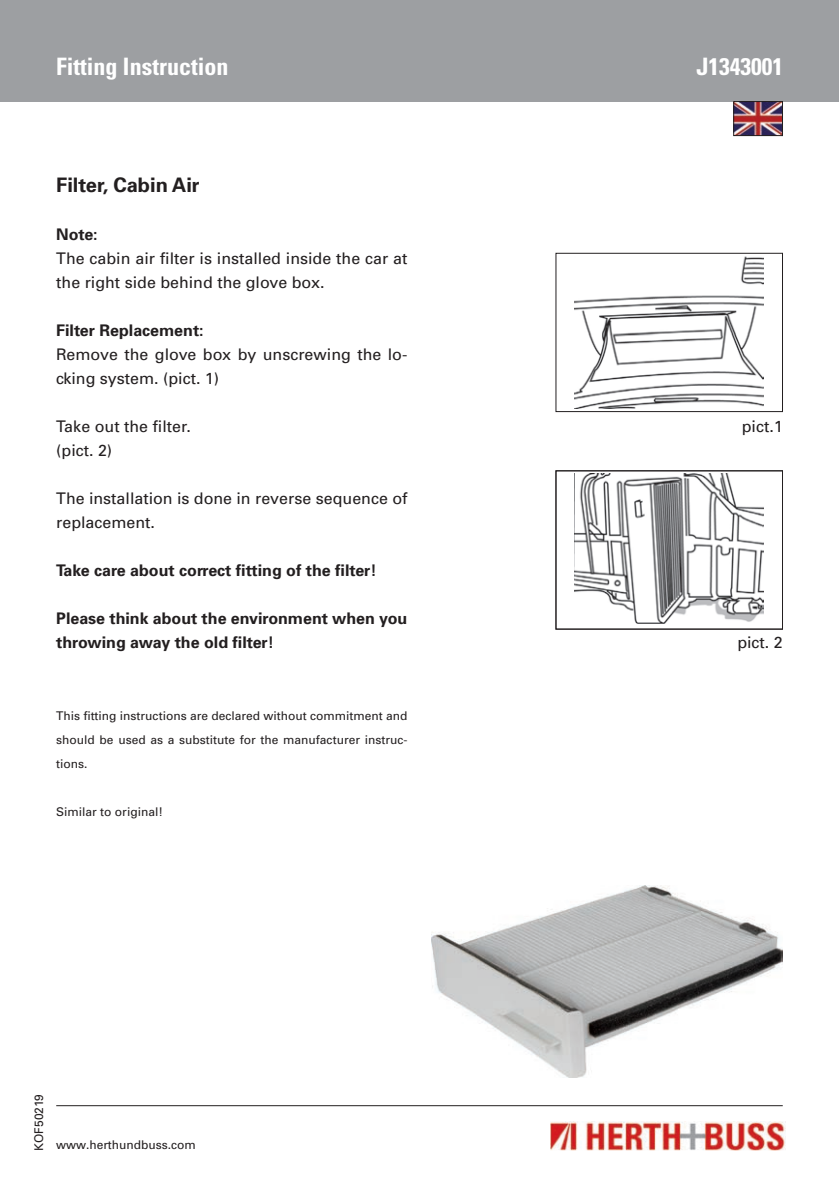
<style>
.page{position:relative;width:839px;height:1190px;background:#fff}
.page>*{position:absolute;margin:0;border:0;box-sizing:border-box;transform-origin:0 0}
.t1{font:700 condensed 24px "Univers";color:#fff}
.t2{font:700 20px "Univers";color:#231f20}
.t3{font:16px/24px "Univers";color:#231f20}
.t4{font:700 16px/24px "Univers";color:#231f20}
.t5{font:12px/24px "Univers";color:#231f20;text-align:justify}
</style>
<div class="page">
<div style="left:0;top:0;width:838px;height:102px;background:#9d9fa2"></div>
<hr style="left:56px;top:1105px;width:726px;height:1px;background:#231f20">
<img style="left:735px;top:103px;width:45px;height:31px">
<div style="left:733px;top:101px;width:49px;height:35px;border:1px solid #231f20"></div>
<img style="left:550px;top:1121px;width:235px;height:29px">
<div style="left:555px;top:470px;width:227px;height:159px;border:1px solid #231f20"></div>
<div style="left:555px;top:253px;width:227px;height:159px;border:1px solid #231f20"></div>
<img style="left:574px;top:474px;width:189px;height:150px">
<img style="left:574px;top:257px;width:189px;height:151px">
<img style="left:431px;top:885px;width:350px;height:192px">
<h1 class="t1" style="left:56px;top:51px;width:174px">Fitting Instruction</h1>
<h1 class="t1" style="left:696px;top:51px;width:88px">J1343001</h1>
<p class="t2" style="left:56px;top:172px;width:145px">Filter, Cabin Air</p>
<p class="t4" style="left:56px;top:221px;width:43px">Note:</p>
<p class="t3" style="left:56px;top:246px;width:352px">The cabin air filter is installed inside the car at the right side behind the glove box.</p>
<p class="t4" style="left:56px;top:317px;width:149px">Filter Replacement:</p>
<p class="t3" style="left:56px;top:342px;width:352px">Remove the glove box by unscrewing the lo&shy;cking system. (pict. 1)</p>
<p class="t3" style="left:56px;top:414px;width:136px">Take out the filter. (pict. 2)</p>
<p class="t3" style="left:56px;top:486px;width:352px">The installation is done in reverse sequence of replacement.</p>
<p class="t4" style="left:56px;top:557px;width:322px">Take care about correct fitting of the filter!</p>
<p class="t4" style="left:56px;top:605px;width:352px">Please think about the environment when you throwing away the old filter!</p>
<p class="t5" style="left:56px;top:703px;width:352px">This fitting instructions are declared without commitment and should be used as a substitute for the manufacturer instruc&shy;tions.</p>
<p class="t5" style="left:56px;top:799px;width:108px">Similar to original!</p>
<p class="t3" style="left:741px;top:414px;width:42px">pict.1</p>
<p class="t3" style="left:736px;top:630px;width:47px">pict. 2</p>
<p class="t5" style="left:27px;top:1150px;width:58px;rotate:-90deg">KOF50219</p>
<p class="t5" style="left:56px;top:1132px;width:141px">www.herthundbuss.com</p>
</div>
